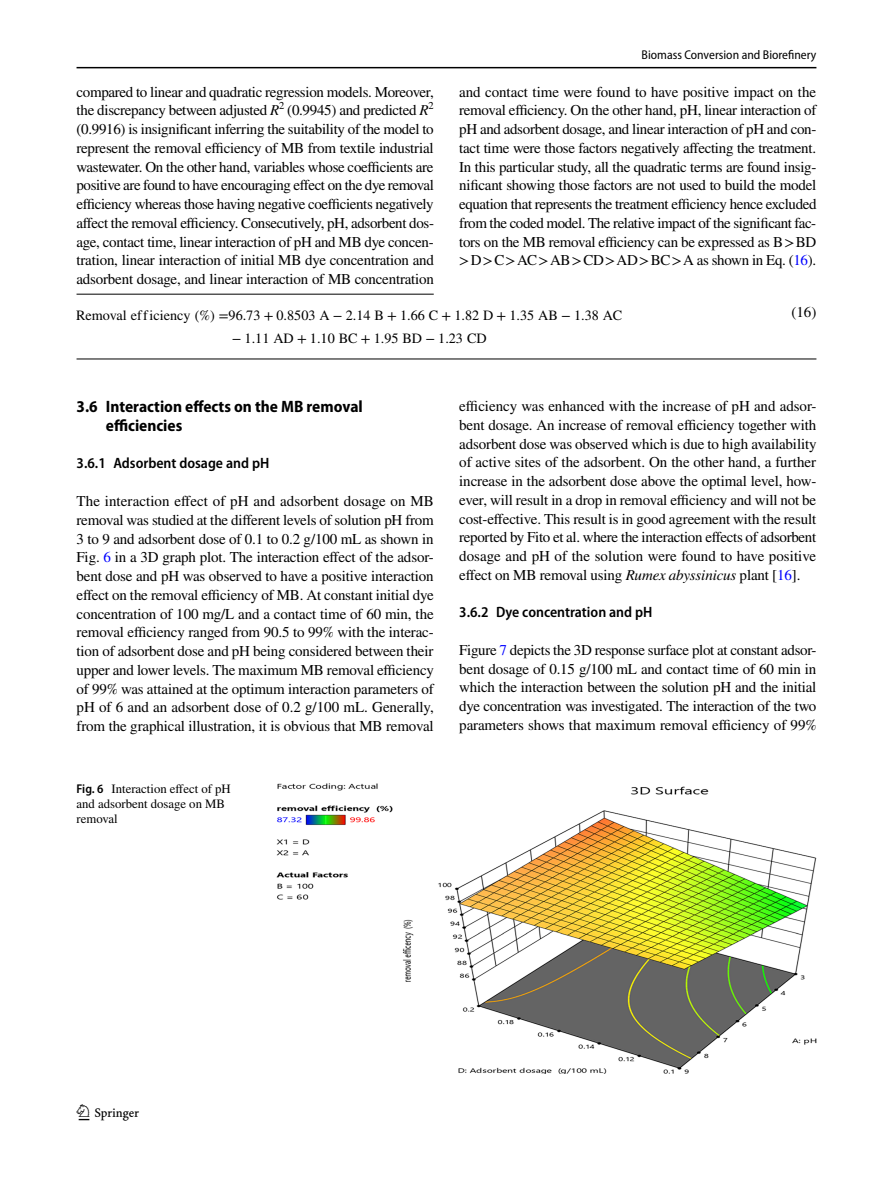
<style>
.page{position:relative;width:893px;height:1187px;background:#fff}
.page>*{position:absolute;margin:0;border:0;box-sizing:border-box;transform-origin:0 0}
.t1{font:22.5px "Springnew Regular 2";color:#000}
.t2{font:700 semi-condensed 16.5px/18.8px "Myriad Pro";color:#000}
.t3{font:15px/18.8px "STIX";letter-spacing:-.01em;color:#000;text-align:justify}
.t4{font:600 semi-condensed 15px "Myriad Pro";color:#000}
.t5{font:14.25px "STIX Math Regular 20";color:#000}
.t6{font:14.25px "STIX General Regular 23";color:#000}
.t7{font:12.75px/15px "STIX";color:#000}
.t8{font:semi-condensed 12.75px "Myriad Pro";color:#000}
.s1{font-style:italic}
.s2{color:#00f}
.s3{font-family:"STIX General Regular 23"}
.s4{font-family:"STIX Math Regular 20"}
.s5{font-family:"Myriad Pro";font-weight:600;font-stretch:semi-condensed}
</style>
<div class="page">
<hr style="left:77px;top:67px;width:739px;height:1px;background:#000">
<hr style="left:77px;top:294px;width:357px;height:1px;background:#000">
<hr style="left:77px;top:358px;width:739px;height:1px;background:#000">
<img style="left:276px;top:783px;width:540px;height:290px">
<p class="t8" style="left:642px;top:48px;width:176px">Biomass Conversion and Biorefinery</p>
<p class="t3" style="left:77px;top:83px;width:359px">compared to linear and quadratic regression models. Moreover, the discrepancy between adjusted <span class="s1">R</span><sup>2</sup> (0.9945) and predicted <span class="s1">R</span><sup>2 </sup>(0.9916) is insignificant inferring the suitability of the model to represent the removal efficiency of MB from textile industrial wastewater. On the other hand, variables whose coefficients are positive are found to have encouraging effect on the dye removal efficiency whereas those having negative coefficients negatively affect the removal efficiency. Consecutively, pH, adsorbent dos&shy;age, contact time, linear interaction of pH and MB dye concen&shy;tration, linear interaction of initial MB dye concentration and adsorbent dosage, and linear interaction of MB concentration</p>
<p class="t3" style="left:459px;top:83px;width:359px">and contact time were found to have positive impact on the removal efficiency. On the other hand, pH, linear interaction of pH and adsorbent dosage, and linear interaction of pH and con&shy;tact time were those factors negatively affecting the treatment.<br>In this particular study, all the quadratic terms are found insig&shy;nificant showing those factors are not used to build the model equation that represents the treatment efficiency hence excluded from the coded model. The relative impact of the significant fac&shy;tors on the MB removal efficiency can be expressed as B&gt;BD &gt;D&gt;C&gt;AC&gt;AB&gt;CD&gt;AD&gt;BC&gt;A as shown in Eq. (<span class="s2">16</span>).</p>
<p class="t5" style="left:76px;top:310px;width:547px">Removal efficiency (%) =<span class="s3">96.73</span> + <span class="s3">0.8503</span> A − <span class="s3">2.14</span> B + <span class="s3">1.66</span> C + <span class="s3">1.82</span> D + <span class="s3">1.35</span> AB − <span class="s3">1.38</span> AC</p>
<p class="t3" style="left:791px;top:303px;width:26px">(16)</p>
<p class="t6" style="left:232px;top:330px;width:256px"><span class="s4">−</span> 1.11 <span class="s4">AD +</span> 1.10 <span class="s4">BC +</span> 1.95 <span class="s4">BD −</span> 1.23 <span class="s4">CD</span></p>
<p class="t2" style="left:106px;top:397px;width:258px;text-indent:-29px">3.6 Interaction effects on the MB removal efficiencies</p>
<p class="t4" style="left:77px;top:455px;width:194px">3.6.1 Adsorbent dosage and pH</p>
<p class="t3" style="left:77px;top:492px;width:359px">The interaction effect of pH and adsorbent dosage on MB removal was studied at the different levels of solution pH from 3 to 9 and adsorbent dose of 0.1 to 0.2 g/100 mL as shown in Fig. <span class="s2">6</span> in a 3D graph plot. The interaction effect of the adsor&shy;bent dose and pH was observed to have a positive interaction effect on the removal efficiency of MB. At constant initial dye concentration of 100 mg/L and a contact time of 60 min, the removal efficiency ranged from 90.5 to 99% with the interac&shy;tion of adsorbent dose and pH being considered between their upper and lower levels. The maximum MB removal efficiency of 99% was attained at the optimum interaction parameters of pH of 6 and an adsorbent dose of 0.2 g/100 mL. Generally, from the graphical illustration, it is obvious that MB removal</p>
<p class="t7" style="left:77px;top:782px;width:156px"><span class="s5">Fig. 6</span> Interaction effect of pH and adsorbent dosage on MB removal</p>
<p class="t3" style="left:459px;top:397px;width:359px">efficiency was enhanced with the increase of pH and adsor&shy;bent dosage. An increase of removal efficiency together with adsorbent dose was observed which is due to high availability of active sites of the adsorbent. On the other hand, a further increase in the adsorbent dose above the optimal level, how&shy;ever, will result in a drop in removal efficiency and will not be cost-effective. This result is in good agreement with the result reported by Fito et al. where the interaction effects of adsorbent dosage and pH of the solution were found to have positive effect on MB removal using <span class="s1">Rumex abyssinicus</span> plant [<span class="s2">16</span>].</p>
<p class="t4" style="left:459px;top:604px;width:195px">3.6.2 Dye concentration and pH</p>
<p class="t3" style="left:459px;top:641px;width:359px">Figure <span class="s2">7</span> depicts the 3D response surface plot at constant adsor&shy;bent dosage of 0.15 g/100 mL and contact time of 60 min in which the interaction between the solution pH and the initial dye concentration was investigated. The interaction of the two parameters shows that maximum removal efficiency of 99%</p>
<h1 class="t1" style="left:79px;top:1104px;width:62px">1 3</h1>
</div>
